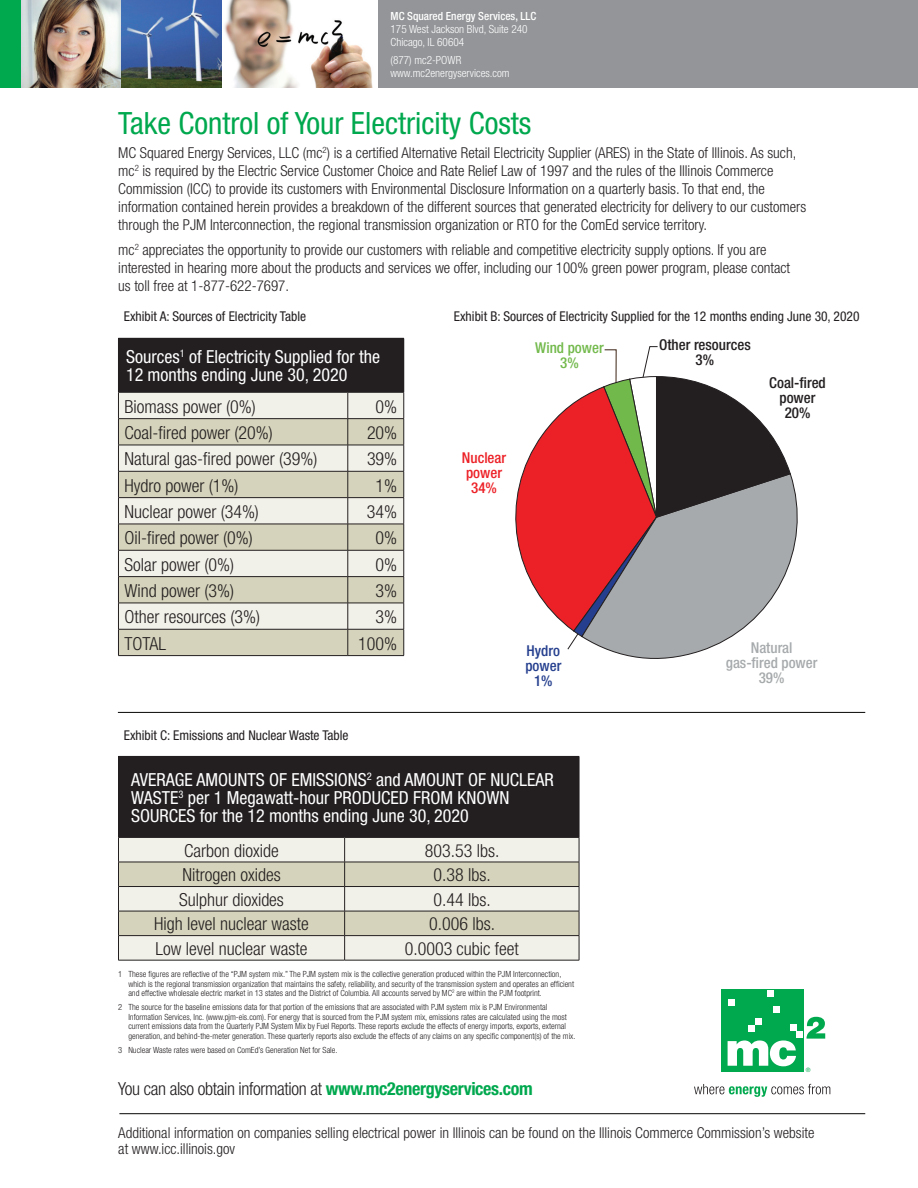
<style>
.page{position:relative;width:918px;height:1188px;background:#fff}
.page>*{position:absolute;margin:0;border:0;box-sizing:border-box;transform-origin:0 0}
.t1{font:condensed 30.75px "Helvetica Neue";color:#00a84e}
.t2{font:300 condensed 18px "Helvetica Neue";color:#231f20}
.t3{font:condensed 18px/18px "Helvetica Neue";color:#fff}
.t4{font:300 condensed 18px "Helvetica Neue";letter-spacing:-.02em;color:#231f20}
.t5{font:300 condensed 15px/18px "Helvetica Neue";color:#231f20}
.t6{font:500 condensed 15px/15px "Helvetica Neue";color:#231f20;text-align:center}
.t7{font:500 condensed 15px/15px "Helvetica Neue";color:#a7aaac;text-align:center}
.t8{font:500 condensed 15px/15px "Helvetica Neue";color:#ec2127;text-align:center}
.t9{font:500 condensed 15px/15px "Helvetica Neue";color:#253f8e;text-align:center}
.t10{font:500 condensed 15px/15px "Helvetica Neue";color:#72b94b;text-align:center}
.t11{font:condensed 13.5px "Helvetica Neue";color:#231f20}
.t12{font:300 condensed 11.25px/12.8px "Helvetica Neue";color:#fff}
.t13{font:500 condensed 11.25px "Helvetica Neue";color:#fff}
.t14{font:300 condensed 8.55px/9.3px "Helvetica Neue";color:#231f20}
.t15{font:6px "Helvetica Neue";color:#00a84e}
.s1{font-weight:700;color:#00a84e}
</style>
<div class="page">
<div style="left:357px;top:0;width:561px;height:88px;background:#939598"></div>
<img style="left:20px;top:0;width:358px;height:88px">
<div style="left:0;top:0;width:20px;height:88px;background:#00a84e"></div>
<div style="left:118px;top:756px;width:461px;height:81px;background:#231f20"></div>
<hr style="left:118px;top:960px;width:227px;height:1px;background:#231f20">
<svg style="left:118px;top:838px;width:462px;height:122px;background:#d9d8ca"></svg>
<hr style="left:345px;top:960px;width:234px;height:1px;background:#231f20">
<hr style="left:579px;top:757px;width:1px;height:80px;background:#231f20">
<hr style="left:118px;top:837px;width:227px;height:1px;background:#231f20">
<hr style="left:345px;top:837px;width:234px;height:1px;background:#231f20">
<div style="left:118px;top:338px;width:286px;height:54px;background:#231f20"></div>
<div style="left:119px;top:393px;width:285px;height:25px;background:#f2f1e9"></div>
<svg style="left:119px;top:419px;width:285px;height:236px;background:#dddccb"></svg>
<hr style="left:404px;top:339px;width:1px;height:53px;background:#231f20">
<hr style="left:118px;top:392px;width:230px;height:1px;background:#231f20">
<hr style="left:348px;top:392px;width:56px;height:1px;background:#231f20">
<hr style="left:118px;top:418px;width:230px;height:1px;background:#231f20">
<hr style="left:348px;top:418px;width:56px;height:1px;background:#231f20">
<hr style="left:118px;top:445px;width:230px;height:1px;background:#231f20">
<hr style="left:348px;top:445px;width:56px;height:1px;background:#231f20">
<hr style="left:118px;top:471px;width:230px;height:1px;background:#231f20">
<hr style="left:348px;top:471px;width:56px;height:1px;background:#231f20">
<hr style="left:118px;top:497px;width:230px;height:1px;background:#231f20">
<hr style="left:348px;top:497px;width:56px;height:1px;background:#231f20">
<hr style="left:118px;top:524px;width:230px;height:1px;background:#231f20">
<hr style="left:348px;top:524px;width:56px;height:1px;background:#231f20">
<hr style="left:118px;top:550px;width:230px;height:1px;background:#231f20">
<hr style="left:348px;top:550px;width:56px;height:1px;background:#231f20">
<hr style="left:118px;top:576px;width:230px;height:1px;background:#231f20">
<hr style="left:348px;top:576px;width:56px;height:1px;background:#231f20">
<hr style="left:118px;top:603px;width:230px;height:1px;background:#231f20">
<hr style="left:348px;top:603px;width:56px;height:1px;background:#231f20">
<hr style="left:118px;top:629px;width:230px;height:1px;background:#231f20">
<svg style="left:118px;top:393px;width:1px;height:262px"></svg>
<hr style="left:348px;top:629px;width:56px;height:1px;background:#231f20">
<svg style="left:348px;top:393px;width:1px;height:262px"></svg>
<svg style="left:404px;top:393px;width:1px;height:262px"></svg>
<hr style="left:118px;top:655px;width:230px;height:1px;background:#231f20">
<hr style="left:348px;top:655px;width:56px;height:1px;background:#231f20">
<svg style="left:806px;top:1017px;width:19px;height:22px"></svg>
<div style="left:721px;top:990px;width:82px;height:82px;background:#00a84e"></div>
<svg style="left:728px;top:1040px;width:68px;height:26px"></svg>
<div style="left:728px;top:999px;width:7px;height:7px;background:#fff"></div>
<div style="left:748px;top:1025px;width:7px;height:7px;background:#fff"></div>
<div style="left:755px;top:1018px;width:6px;height:7px;background:#fff"></div>
<svg style="left:767px;top:990px;width:6px;height:6px"></svg>
<div style="left:773px;top:1006px;width:7px;height:6px;background:#fff"></div>
<div style="left:796px;top:1031px;width:7px;height:7px;background:#fff"></div>
<div style="left:790px;top:1024px;width:7px;height:7px;background:#fff"></div>
<svg style="left:694px;top:1084px;width:136px;height:13px"></svg>
<hr style="left:118px;top:712px;width:747px;height:1px;background:#060605">
<hr style="left:119px;top:1113px;width:746px;height:1px;background:#060605">
<svg style="left:608px;top:474px;width:190px;height:185px"></svg>
<svg style="left:515px;top:346px;width:276px;height:304px"></svg>
<h3 class="t13" style="left:391px;top:9px;width:147px">MC Squared Energy Services, LLC</h3>
<h3 class="t12" style="left:391px;top:22px;width:139px">175 West Jackson Blvd, Suite 240<br>Chicago, IL 60604</h3>
<h3 class="t12" style="left:391px;top:53px;width:121px">(877) mc2-POWR www.mc2energyservices.com</h3>
<h1 class="t1" style="left:118px;top:106px;width:415px">Take Control of Your Electricity Costs</h1>
<p class="t5" style="left:118px;top:144px;width:689px">MC Squared Energy Services, LLC (mc<sup>2</sup>) is a certified Alternative Retail Electricity Supplier (ARES) in the State of Illinois. As such, mc<sup>2</sup> is required by the Electric Service Customer Choice and Rate Relief Law of 1997 and the rules of the Illinois Commerce Commission (ICC) to provide its customers with Environmental Disclosure Information on a quarterly basis. To that end, the information contained herein provides a breakdown of the different sources that generated electricity for delivery to our customers through the PJM Interconnection, the regional transmission organization or RTO for the ComEd service territory.</p>
<p class="t5" style="left:118px;top:241px;width:673px">mc<sup>2</sup> appreciates the opportunity to provide our customers with reliable and competitive electricity supply options. If you are interested in hearing more about the products and services we offer, including our 100% green power program, please contact us toll free at 1-877-622-7697.</p>
<h3 class="t11" style="left:124px;top:308px;width:184px">Exhibit A: Sources of Electricity Table</h3>
<h2 class="t3" style="left:126px;top:348px;width:256px">Sources<sup>1</sup> of Electricity Supplied for the<br>12 months ending June 30, 2020</h2>
<h2 class="t2" style="left:124px;top:396px;width:133px">Biomass power (0%)</h2>
<h2 class="t2" style="left:375px;top:396px;width:23px">0%</h2>
<h2 class="t2" style="left:124px;top:422px;width:150px">Coal-fired power (20%)</h2>
<h2 class="t2" style="left:367px;top:422px;width:31px">20%</h2>
<h2 class="t2" style="left:124px;top:449px;width:194px">Natural gas-fired power (39%)</h2>
<h2 class="t2" style="left:367px;top:449px;width:31px">39%</h2>
<h2 class="t2" style="left:124px;top:475px;width:115px">Hydro power (1%)</h2>
<h2 class="t2" style="left:375px;top:475px;width:23px">1%</h2>
<h2 class="t2" style="left:124px;top:501px;width:136px">Nuclear power (34%)</h2>
<h2 class="t2" style="left:367px;top:501px;width:32px">34%</h2>
<h2 class="t2" style="left:124px;top:528px;width:130px">Oil-fired power (0%)</h2>
<h2 class="t2" style="left:375px;top:528px;width:23px">0%</h2>
<h2 class="t2" style="left:124px;top:554px;width:111px">Solar power (0%)</h2>
<h2 class="t2" style="left:375px;top:554px;width:23px">0%</h2>
<h2 class="t2" style="left:124px;top:580px;width:111px">Wind power (3%)</h2>
<h2 class="t2" style="left:375px;top:580px;width:23px">3%</h2>
<h2 class="t2" style="left:124px;top:607px;width:137px">Other resources (3%)</h2>
<h2 class="t2" style="left:375px;top:607px;width:23px">3%</h2>
<h2 class="t2" style="left:124px;top:633px;width:43px">TOTAL</h2>
<h2 class="t2" style="left:358px;top:633px;width:40px">100%</h2>
<h3 class="t11" style="left:124px;top:727px;width:226px">Exhibit C: Emissions and Nuclear Waste Table</h3>
<h3 class="t11" style="left:454px;top:308px;width:407px">Exhibit B: Sources of Electricity Supplied for the 12 months ending June 30, 2020</h3>
<h3 class="t10" style="left:535px;top:340px;width:70px">Wind power<br>3%</h3>
<h3 class="t8" style="left:462px;top:450px;width:46px">Nuclear power<br>34%</h3>
<h3 class="t6" style="left:659px;top:337px;width:93px">Other resources<br>3%</h3>
<h3 class="t6" style="left:769px;top:375px;width:58px">Coal-fired power<br>20%</h3>
<h3 class="t9" style="left:525px;top:643px;width:38px">Hydro power<br>1%</h3>
<h3 class="t7" style="left:726px;top:640px;width:93px">Natural gas-fired power<br>39%</h3>
<h2 class="t3" style="left:131px;top:771px;width:424px">AVERAGE AMOUNTS OF EMISSIONS<sup>2</sup> and AMOUNT OF NUCLEAR<br>WASTE<sup>3</sup> per 1 Megawatt-hour PRODUCED FROM KNOWN<br>SOURCES for the 12 months ending June 30, 2020</h2>
<h2 class="t2" style="left:184px;top:840px;width:96px">Carbon dioxide</h2>
<h2 class="t2" style="left:425px;top:840px;width:76px">803.53 lbs.</h2>
<h2 class="t2" style="left:182px;top:865px;width:100px">Nitrogen oxides</h2>
<h2 class="t2" style="left:434px;top:865px;width:59px">0.38 lbs.</h2>
<h2 class="t2" style="left:179px;top:889px;width:106px">Sulphur dioxides</h2>
<h2 class="t2" style="left:434px;top:889px;width:59px">0.44 lbs.</h2>
<h2 class="t2" style="left:154px;top:914px;width:156px">High level nuclear waste</h2>
<h2 class="t2" style="left:429px;top:914px;width:67px">0.006 lbs.</h2>
<h2 class="t2" style="left:156px;top:938px;width:153px">Low level nuclear waste</h2>
<h2 class="t2" style="left:405px;top:938px;width:116px">0.0003 cubic feet</h2>
<p class="t14" style="left:128px;top:970px;width:447px;text-indent:-10px">1 These figures are reflective of the “PJM system mix.” The PJM system mix is the collective generation produced within the PJM Interconnection, which is the regional transmission organization that maintains the safety, reliability, and security of the transmission system and operates an efficient and effective wholesale electric market in 13 states and the District of Columbia. All accounts served by MC<sup>2</sup> are within the PJM footprint.</p>
<p class="t14" style="left:128px;top:1003px;width:449px;text-indent:-10px">2 The source for the baseline emissions data for that portion of the emissions that are associated with PJM system mix is PJM Environmental Information Services, Inc. (www.pjm-eis.com). For energy that is sourced from the PJM system mix, emissions rates are calculated using the most current emissions data from the Quarterly PJM System Mix by Fuel Reports. These reports exclude the effects of energy imports, exports, external generation, and behind-the-meter generation. These quarterly reports also exclude the effects of any claims on any specific component(s) of the mix.</p>
<p class="t14" style="left:118px;top:1045px;width:221px">3 Nuclear Waste rates were based on ComEd’s Generation Net for Sale.</p>
<h2 class="t4" style="left:118px;top:1078px;width:416px">You can also obtain information at <span class="s1">www.mc2energyservices.com</span></h2>
<p class="t15" style="left:806px;top:1065px;width:6px">®</p>
<h3 class="t5" style="left:118px;top:1124px;width:698px;line-height:16.5px">Additional information on companies selling electrical power in Illinois can be found on the Illinois Commerce Commission’s website at www.icc.illinois.gov</h3>
</div>
